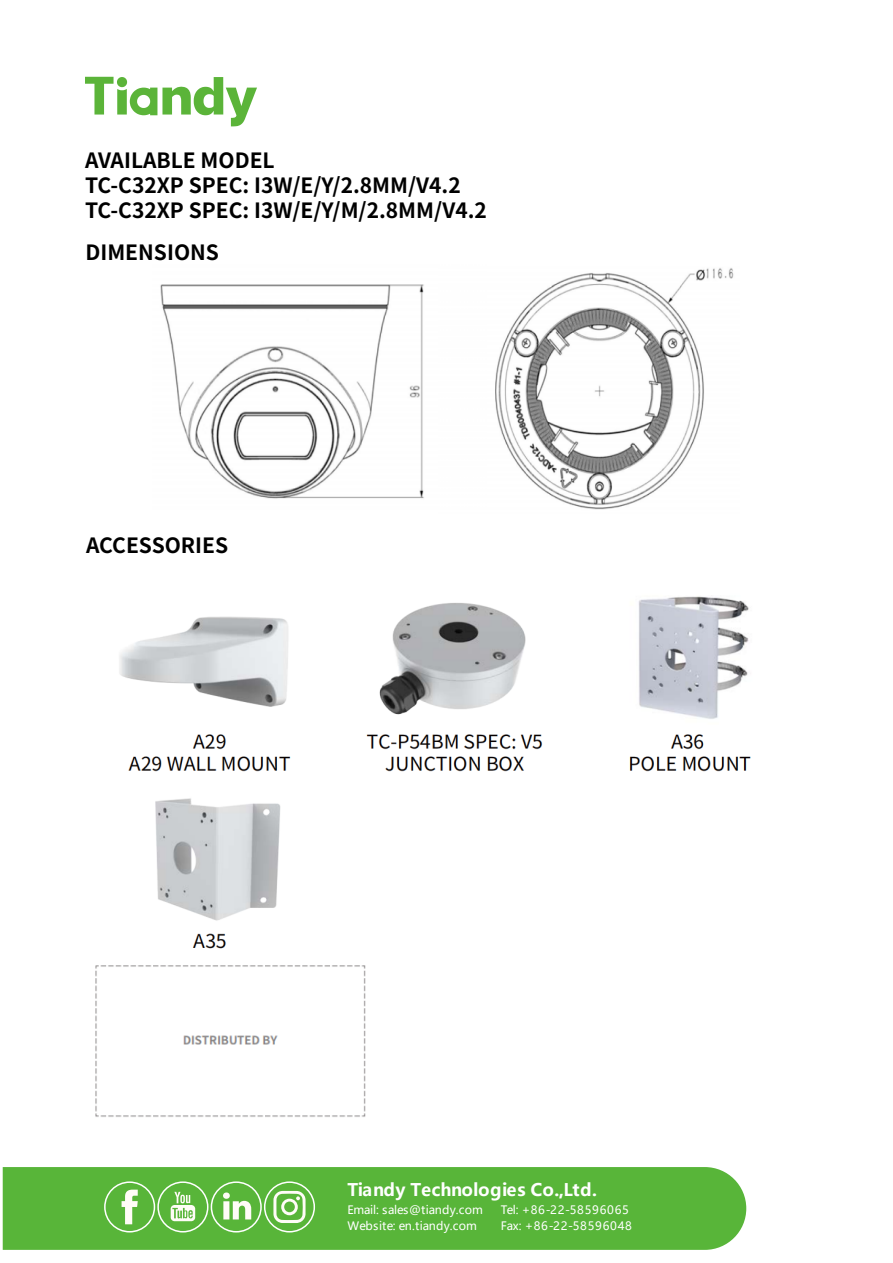
<style>
.page{position:relative;width:893px;height:1263px;background:#fff}
.page>*{position:absolute;margin:0;border:0;box-sizing:border-box;transform-origin:0 0}
.t1{font:700 21px/25.2px "Source Han Sans CN";color:#000}
.t2{font:700 17.25px "Microsoft Ya Hei";letter-spacing:.005em;color:#fff}
.t3{font:11.55px/15.8px "Microsoft Ya Hei";letter-spacing:.015em;color:#fff}
.t4{font:11.55px/16px "Microsoft Ya Hei";letter-spacing:.065em;color:#fff}
</style>
<div class="page">
<svg style="left:85px;top:77px;width:172px;height:49px"></svg>
<img style="left:160px;top:268px;width:574px;height:242px">
<img style="left:119px;top:596px;width:632px;height:353px">
<div style="left:3px;top:1167px;width:743px;height:83px;background:#58b539"></div>
<div style="left:104px;top:1181px;width:51px;height:51px;border:2px solid #fff;border-radius:50%"></div>
<svg style="left:122px;top:1190px;width:16px;height:34px"></svg>
<div style="left:157px;top:1181px;width:51px;height:51px;border:2px solid #fff;border-radius:50%"></div>
<svg style="left:171px;top:1192px;width:24px;height:29px"></svg>
<div style="left:211px;top:1181px;width:51px;height:51px;border:2px solid #fff;border-radius:50%"></div>
<svg style="left:223px;top:1192px;width:28px;height:27px"></svg>
<div style="left:264px;top:1181px;width:51px;height:51px;border:2px solid #fff;border-radius:50%"></div>
<svg style="left:273px;top:1191px;width:32px;height:32px"></svg>
<img style="left:95px;top:965px;width:271px;height:152px">
<p class="t1" style="left:85px;top:148px;width:403px">AVAILABLE MODEL<br>TC-C32XP SPEC: I3W/E/Y/2.8MM/V4.2<br>TC-C32XP SPEC: I3W/E/Y/M/2.8MM/V4.2</p>
<p class="t1" style="left:85px;top:240px;width:135px">DIMENSIONS</p>
<p class="t1" style="left:86px;top:533px;width:144px">ACCESSORIES</p>
<p class="t2" style="left:347px;top:1178px;width:251px">Tiandy Technologies Co.,Ltd.</p>
<p class="t3" style="left:348px;top:1202px;width:137px">Email: sales@tiandy.com<br>Website: en.tiandy.com</p>
<p class="t4" style="left:501px;top:1202px;width:133px">Tel: +86-22-58596065<br>Fax: +86-22-58596048</p>
</div>
